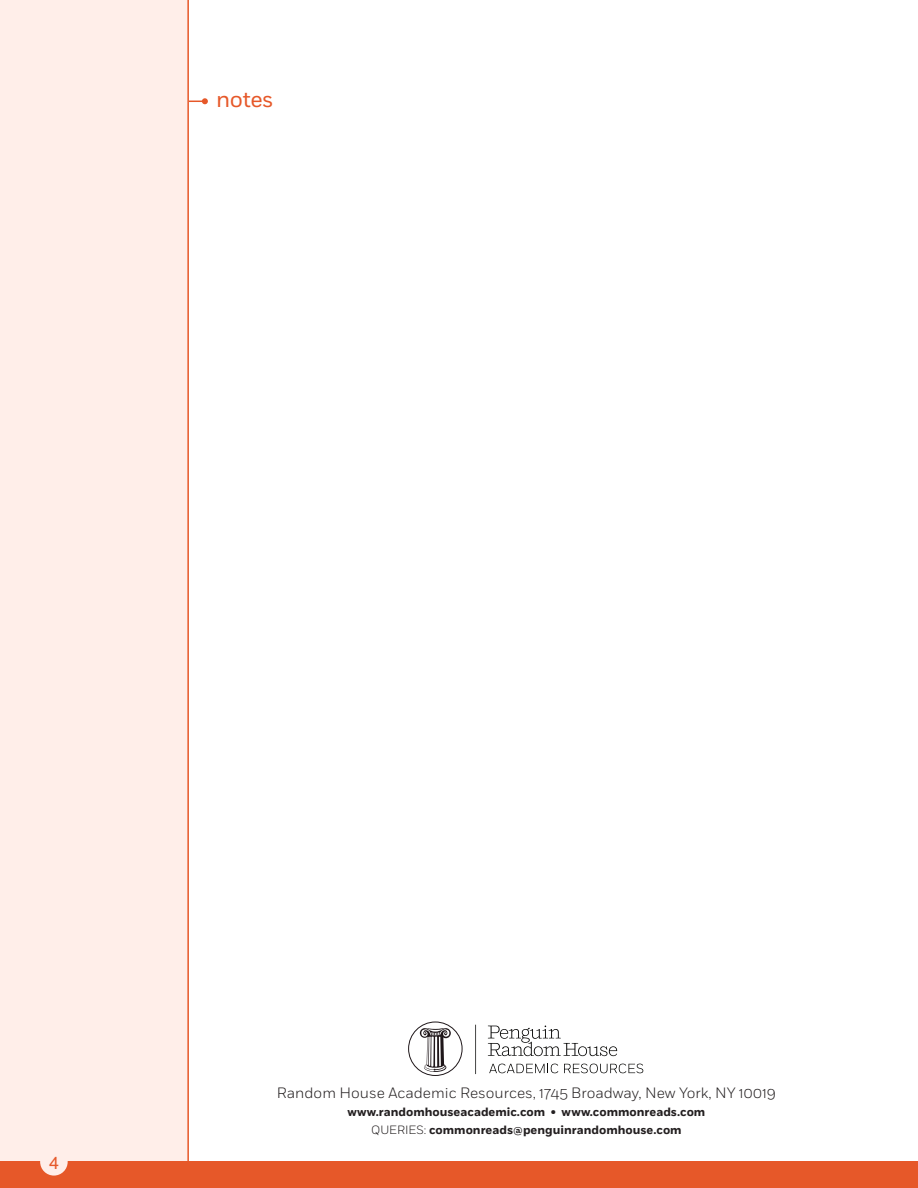
<style>
.page{position:relative;width:918px;height:1188px;background:#fff}
.page>*{position:absolute;margin:0;border:0;box-sizing:border-box;transform-origin:0 0}
.Bhead{font:22.5px "Fort";letter-spacing:-.02em;color:#e65829}
.folio{font:18px "Akzidenz Grotesk BE";color:#e65829}
.t1{font:300 15px "Fort";color:#231f20}
.t2{font:700 12px "Fort";color:#231f20}
.s1{font-weight:300}
</style>
<div class="page">
<hr style="left:139px;top:101px;width:66px;height:1px;background:#e65829">
<svg style="left:202px;top:98px;width:6px;height:6px"></svg>
<div style="left:0;top:0;width:188px;height:1167px;background:#ffeee9"></div>
<hr style="left:187px;top:0;width:2px;height:1188px;background:#e65829">
<div style="left:0;top:1162px;width:918px;height:26px;background:#e65829"></div>
<div style="left:40px;top:1148px;width:28px;height:28px;background:#ffeee9;border-radius:50%"></div>
<svg style="left:475px;top:1025px;width:168px;height:49px"></svg>
<svg style="left:420px;top:1028px;width:31px;height:44px"></svg>
<div style="left:408px;top:1022px;width:54px;height:54px;border:1px solid #1f171a;border-radius:50%"></div>
<p class="Bhead" style="left:216px;top:86px;width:59px">notes</p>
<p class="folio" style="left:49px;top:1152px;width:12px">4</p>
<p class="t1" style="left:277px;top:1084px;width:501px">Random House Academic Resources, 1745 Broadway, New York, NY 10019</p>
<p class="t2" style="left:348px;top:1104px;width:359px">www.randomhouseacademic.com • www.commonreads.com</p>
<p class="t2" style="left:371px;top:1122px;width:312px"><span class="s1">QUERIES:</span> commonreads@penguinrandomhouse.com</p>
</div>
